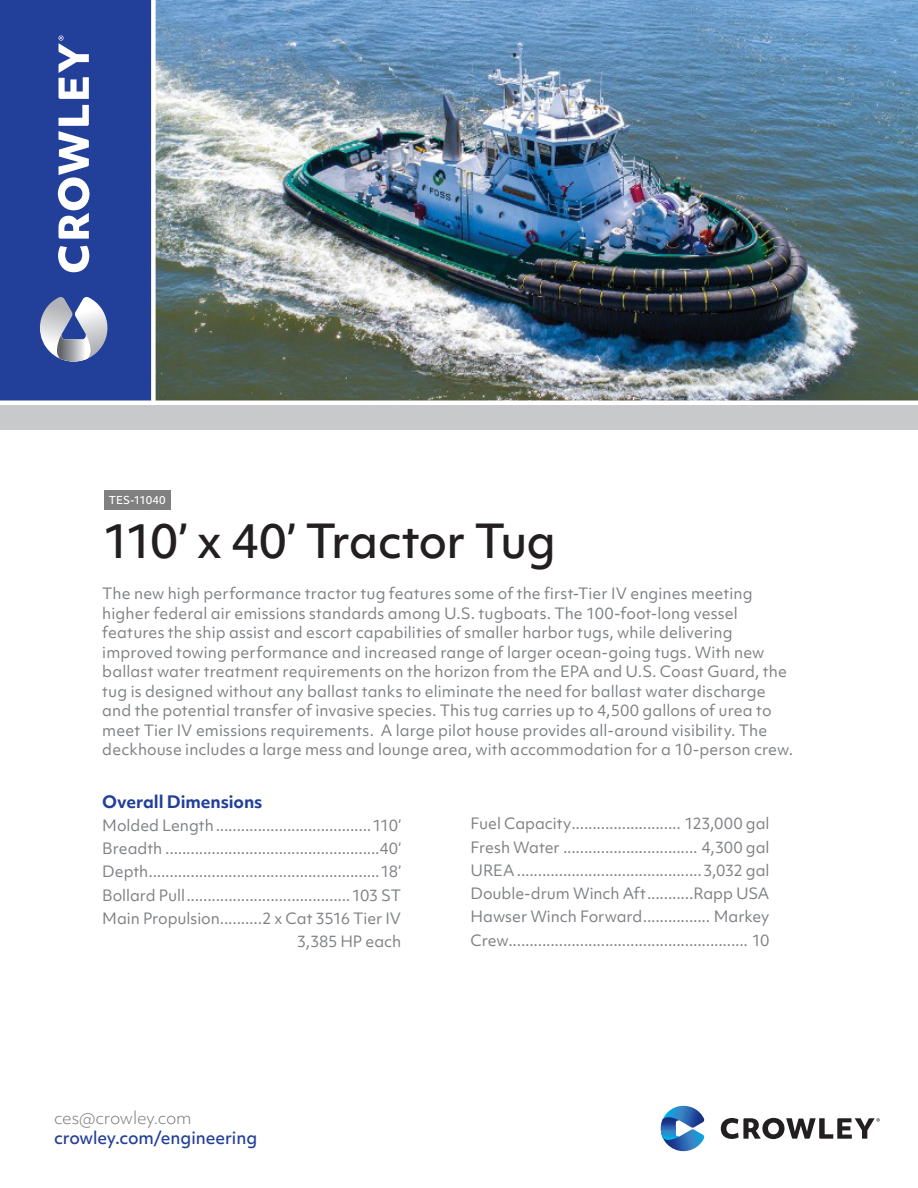
<style>
.page{position:relative;width:918px;height:1188px;background:#fff}
.page>*{position:absolute;margin:0;border:0;box-sizing:border-box;transform-origin:0 0}
.Intro_Copy_Blocks{font:500 45px "Objektiv Mk 1";letter-spacing:-.03em;color:#231f20}
.t1{font:500 16.5px "Objektiv Mk 1";letter-spacing:-.01em;color:#223f99}
.Intro_Copy_Blocks-2{font:700 16.5px "Objektiv Mk 1";letter-spacing:-.005em;color:#223f99}
.t2{font:300 16.5px "Objektiv Mk 1";letter-spacing:-.02em;color:#7e8083}
.Intro_Copy_Blocks-3{font:15px/19.5px "Objektiv Mk 1";letter-spacing:.005em;color:#7e8083}
.Intro_Copy_Blocks-4{font:15px "Objektiv Mk 1";letter-spacing:-.015em;color:#7e8083}
.t3{font:500 10.5px "Objektiv Mk 1";color:#fff}
</style>
<div class="page">
<img style="left:156px;top:0;width:762px;height:400px">
<div style="left:0;top:0;width:152px;height:402px;background:#223f99"></div>
<div style="left:0;top:405px;width:918px;height:25px;background:#c8c9cb"></div>
<div style="left:151px;top:0;width:5px;height:402px;background:#fff"></div>
<div style="left:0;top:400px;width:918px;height:5px;background:#fff"></div>
<svg style="left:58px;top:36px;width:32px;height:236px"></svg>
<svg style="left:40px;top:297px;width:68px;height:65px"></svg>
<svg style="left:721px;top:1118px;width:159px;height:21px"></svg>
<svg style="left:660px;top:1106px;width:45px;height:45px"></svg>
<div style="left:104px;top:490px;width:67px;height:20px;background:#808080"></div>
<p class="t3" style="left:109px;top:493px;width:59px">TES-11040</p>
<p class="Intro_Copy_Blocks" style="left:103px;top:510px;width:455px">110’ x 40’ Tractor Tug</p>
<p class="Intro_Copy_Blocks-3" style="left:102px;top:584px;width:692px">The new high performance tractor tug features some of the first-Tier IV engines meeting higher federal air emissions standards among U.S. tugboats. The 100-foot-long vessel features the ship assist and escort capabilities of smaller harbor tugs, while delivering improved towing performance and increased range of larger ocean-going tugs. With new ballast water treatment requirements on the horizon from the EPA and U.S. Coast Guard, the tug is designed without any ballast tanks to eliminate the need for ballast water discharge and the potential transfer of invasive species. This tug carries up to 4,500 gallons of urea to meet Tier IV emissions requirements. A large pilot house provides all-around visibility. The deckhouse includes a large mess and lounge area, with accommodation for a 10-person crew.</p>
<p class="Intro_Copy_Blocks-2" style="left:102px;top:790px;width:162px">Overall Dimensions</p>
<p class="Intro_Copy_Blocks-3" style="left:102px;top:815px;width:300px">Molded Length.....................................110’</p>
<p class="Intro_Copy_Blocks-3" style="left:102px;top:839px;width:300px">Breadth ...................................................40’</p>
<p class="Intro_Copy_Blocks-3" style="left:102px;top:862px;width:300px">Depth.......................................................18’</p>
<p class="Intro_Copy_Blocks-3" style="left:102px;top:885px;width:300px">Bollard Pull.......................................103 ST</p>
<p class="Intro_Copy_Blocks-3" style="left:102px;top:908px;width:300px">Main Propulsion..........2 x Cat 3516 Tier IV</p>
<p class="Intro_Copy_Blocks-4" style="left:297px;top:931px;width:106px">3,385 HP each</p>
<p class="t2" style="left:54px;top:1107px;width:139px">ces@crowley.com</p>
<p class="t1" style="left:54px;top:1126px;width:205px">crowley.com/engineering</p>
<p class="Intro_Copy_Blocks-3" style="left:471px;top:814px;width:300px">Fuel Capacity.......................... 123,000 gal</p>
<p class="Intro_Copy_Blocks-3" style="left:471px;top:837px;width:300px">Fresh Water ................................ 4,300 gal</p>
<p class="Intro_Copy_Blocks-3" style="left:471px;top:860px;width:300px">UREA............................................3,032 gal</p>
<p class="Intro_Copy_Blocks-3" style="left:471px;top:884px;width:300px">Double-drum Winch Aft...........Rapp USA</p>
<p class="Intro_Copy_Blocks-3" style="left:471px;top:907px;width:300px">Hawser Winch Forward................ Markey</p>
<p class="Intro_Copy_Blocks-3" style="left:471px;top:930px;width:300px">Crew......................................................... 10</p>
</div>
